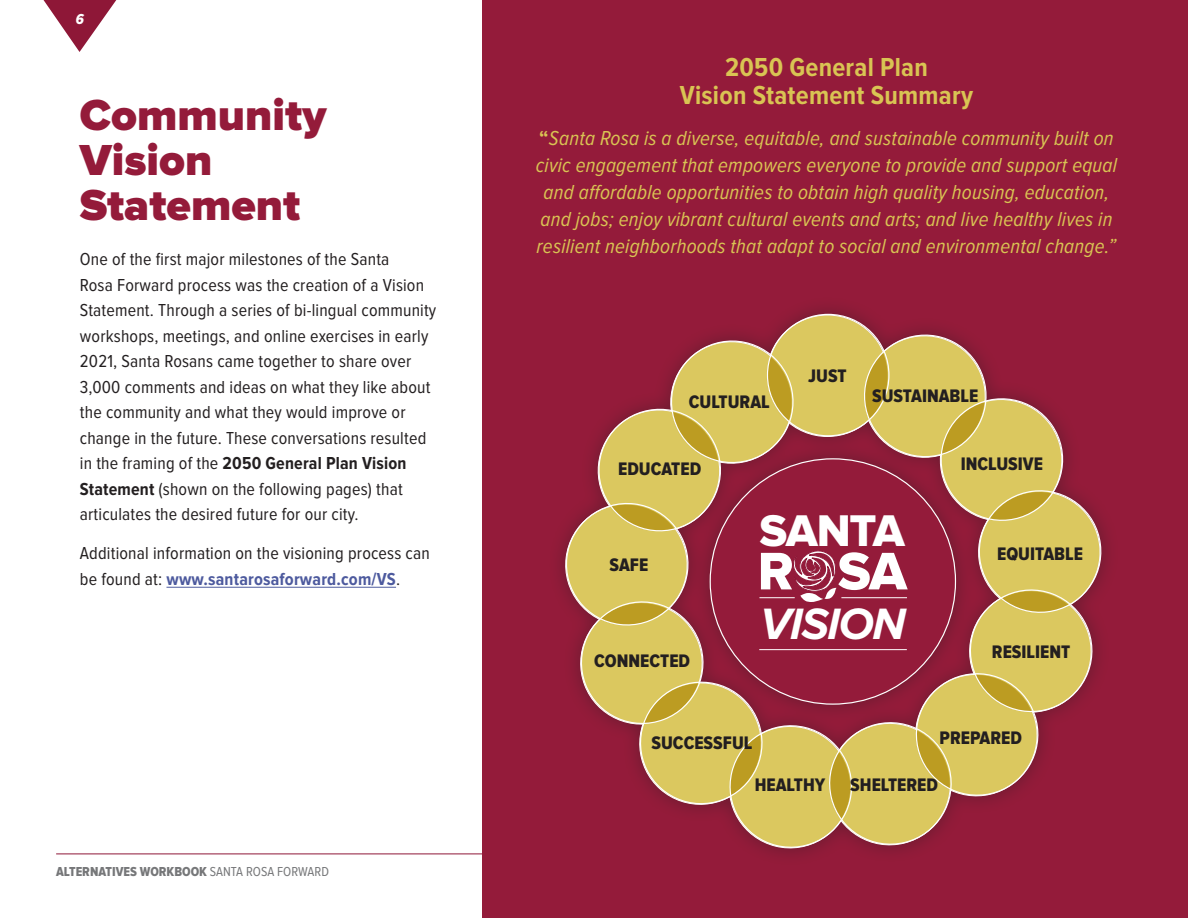
<style>
.page{position:relative;width:1188px;height:918px;background:#fff}
.page>*{position:absolute;margin:0;border:0;box-sizing:border-box;transform-origin:0 0}
.t1{font:54.75px "Proxima Nova Extrabld";color:#fff}
.t2{font:46.05px "Proxima Nova Extrabld";letter-spacing:-.03em;color:#fff}
.t3{font:italic 700 45.6px "Proxima Nova";letter-spacing:-.025em;color:#fff}
.t4{font:900 45px/45px "Proxima Nova";color:#941b3a}
.t5{font:700 27px/28.5px "Proxima Nova Cond";letter-spacing:.01em;color:#d9c453;text-align:center}
.t6{font:italic 21px/27px "Proxima Nova Cond";letter-spacing:.01em;color:#d9c453;text-align:center}
.t7{font:18.75px "Proxima Nova Cond Extrabld";color:#231f20}
.t8{font:18px/25.5px "Proxima Nova Cond";letter-spacing:.01em;color:#231f20}
.t9{font:15px "Proxima Nova Cond Extrabld It";color:#fff}
.t10{font:13.5px "Proxima Nova Cond Extrabld";color:#767779}
.s1{font-weight:700}
.s2{font-weight:700;color:#4d5a9e}
.s3{font-family:"Proxima Nova Cond"}
.s4{font-weight:700;font-style:normal}
</style>
<div class="page">
<hr style="left:56px;top:854px;width:1132px;height:1px;background:#8e1737">
<svg style="left:44px;top:0;width:72px;height:52px"></svg>
<div style="left:483px;top:0;width:705px;height:918px;background:#941b3a"></div>
<svg style="left:767px;top:315px;width:121px;height:121px"></svg>
<svg style="left:562px;top:327px;width:544px;height:527px"></svg>
<hr style="left:166px;top:587px;width:230px;height:1px;background:#4d5a9e">
<p class="t9" style="left:76px;top:10px;width:10px">6</p>
<h3 class="t4" style="left:80px;top:93px;width:248px">Community<br>Vision<br>Statement</h3>
<p class="t8" style="left:80px;top:247px;width:358px">One of the first major milestones of the Santa<br>Rosa Forward process was the creation of a Vision Statement. Through a series of bi-lingual community workshops, meetings, and online exercises in early 2021, Santa Rosans came together to share over 3,000 comments and ideas on what they like about the community and what they would improve or change in the future. These conversations resulted in the framing of the <span class="s1">2050 General Plan Vision Statement</span> (shown on the following pages) that articulates the desired future for our city.</p>
<p class="t8" style="left:80px;top:541px;width:351px">Additional information on the visioning process can be found at: <span class="s2">www.santarosaforward.com/VS</span>.</p>
<p class="t10" style="left:56px;top:864px;width:274px">ALTERNATIVES WORKBOOK <span class="s3">SANTA ROSA FORWARD</span></p>
<h3 class="t5" style="left:680px;top:53px;width:295px">2050 General Plan<br>Vision Statement Summary</h3>
<p class="t6" style="left:536px;top:125px;width:583px"><span class="s4">“</span>Santa Rosa is a diverse, equitable, and sustainable community built on civic engagement that empowers everyone to provide and support equal and affordable opportunities to obtain high quality housing, education, and jobs; enjoy vibrant cultural events and arts; and live healthy lives in resilient neighborhoods that adapt to social and environmental change.”</p>
<p class="t7" style="left:808px;top:365px;width:40px">JUST</p>
<p class="t7" style="left:689px;top:392px;width:82px">CULTURAL</p>
<p class="t7" style="left:872px;top:386px;width:108px">SUSTAINABLE</p>
<p class="t7" style="left:618px;top:458px;width:85px">EDUCATED</p>
<p class="t7" style="left:610px;top:554px;width:40px">SAFE</p>
<p class="t7" style="left:594px;top:651px;width:98px">CONNECTED</p>
<h2 class="t2" style="left:759px;top:504px;width:147px">SANTA</h2>
<h1 class="t1" style="left:758px;top:540px;width:151px">R SA</h1>
<h3 class="t3" style="left:760px;top:598px;width:147px">VISION</h3>
<p class="t7" style="left:652px;top:733px;width:102px">SUCCESSFUL</p>
<p class="t7" style="left:961px;top:453px;width:84px">INCLUSIVE</p>
<p class="t7" style="left:997px;top:543px;width:87px">EQUITABLE</p>
<p class="t7" style="left:992px;top:641px;width:80px">RESILIENT</p>
<p class="t7" style="left:940px;top:727px;width:84px">PREPARED</p>
<p class="t7" style="left:755px;top:774px;width:72px">HEALTHY</p>
<p class="t7" style="left:850px;top:774px;width:89px">SHELTERED</p>
</div>
